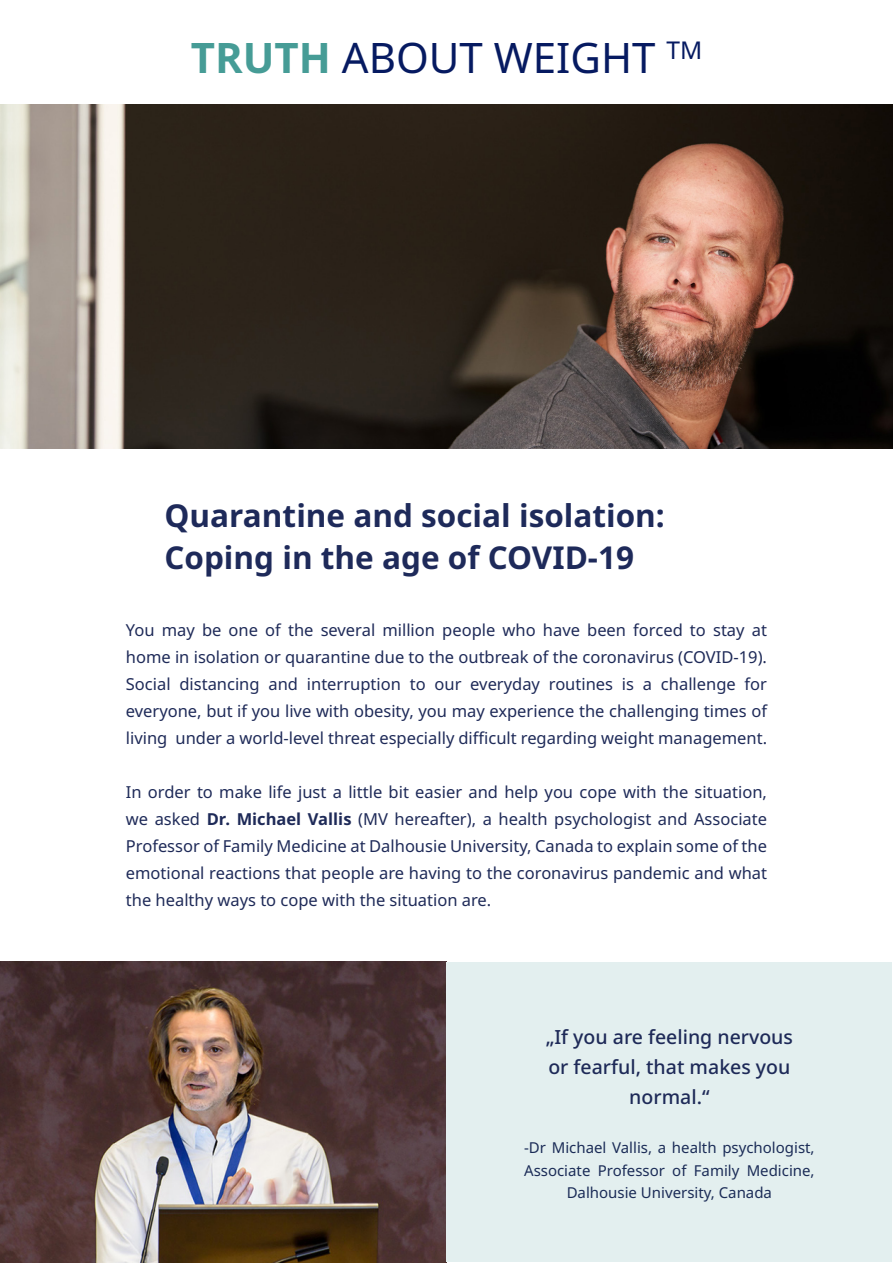
<style>
.page{position:relative;width:893px;height:1263px;background:#fff}
.page>*{position:absolute;margin:0;border:0;box-sizing:border-box;transform-origin:0 0}
.t1{font:42px "Apis";color:#061a61}
.t2{font:700 31.5px "Apis";color:#1e2a5a}
.t3{font:500 19.5px "Apis";color:#1e2a58}
.t4{font:16.5px/27px "Apis";color:#1e2a58;text-align:justify}
.t5{font:15px/22.5px "Apis";color:#1b2c57;text-align:center}
.s1{font-weight:700;color:#469c96}
.s2{font-weight:700}
</style>
<div class="page">
<img style="left:0;top:104px;width:893px;height:344px">
<img style="left:0;top:962px;width:446px;height:301px">
<div style="left:446px;top:962px;width:446px;height:300px;background:#e3efef"></div>
<p class="t1" style="left:191px;top:29px;width:513px"><span class="s1">TRUTH</span> ABOUT WEIGHT <sup>TM</sup></p>
<p class="t2" style="left:164px;top:493px;width:502px">Quarantine and social isolation:</p>
<p class="t2" style="left:164px;top:535px;width:471px">Coping in the age of COVID-19</p>
<p class="t4" style="left:126px;top:617px;width:643px">You may be one of the several million people who have been forced to stay at home in isolation or quarantine due to the outbreak of the coronavirus (COVID-19).<br>Social distancing and interruption to our everyday routines is a challenge for everyone, but if you live with obesity, you may experience the challenging times of living under a world-level threat especially difficult regarding weight management.</p>
<p class="t4" style="left:126px;top:779px;width:643px">In order to make life just a little bit easier and help you cope with the situation, we asked <span class="s2">Dr. Michael Vallis</span> (MV hereafter), a health psychologist and Associate Professor of Family Medicine at Dalhousie University, Canada to explain some of the emotional reactions that people are having to the coronavirus pandemic and what the healthy ways to cope with the situation are.</p>
<p class="t3" style="left:546px;top:1023px;width:249px">„If you are feeling nervous</p>
<p class="t3" style="left:548px;top:1053px;width:243px">or fearful, that makes you</p>
<p class="t3" style="left:629px;top:1083px;width:82px">normal.“</p>
<p class="t5" style="left:524px;top:1137px;width:292px">-Dr Michael Vallis, a health psychologist,<br>Associate Professor of Family Medicine,<br>Dalhousie University, Canada</p>
</div>
